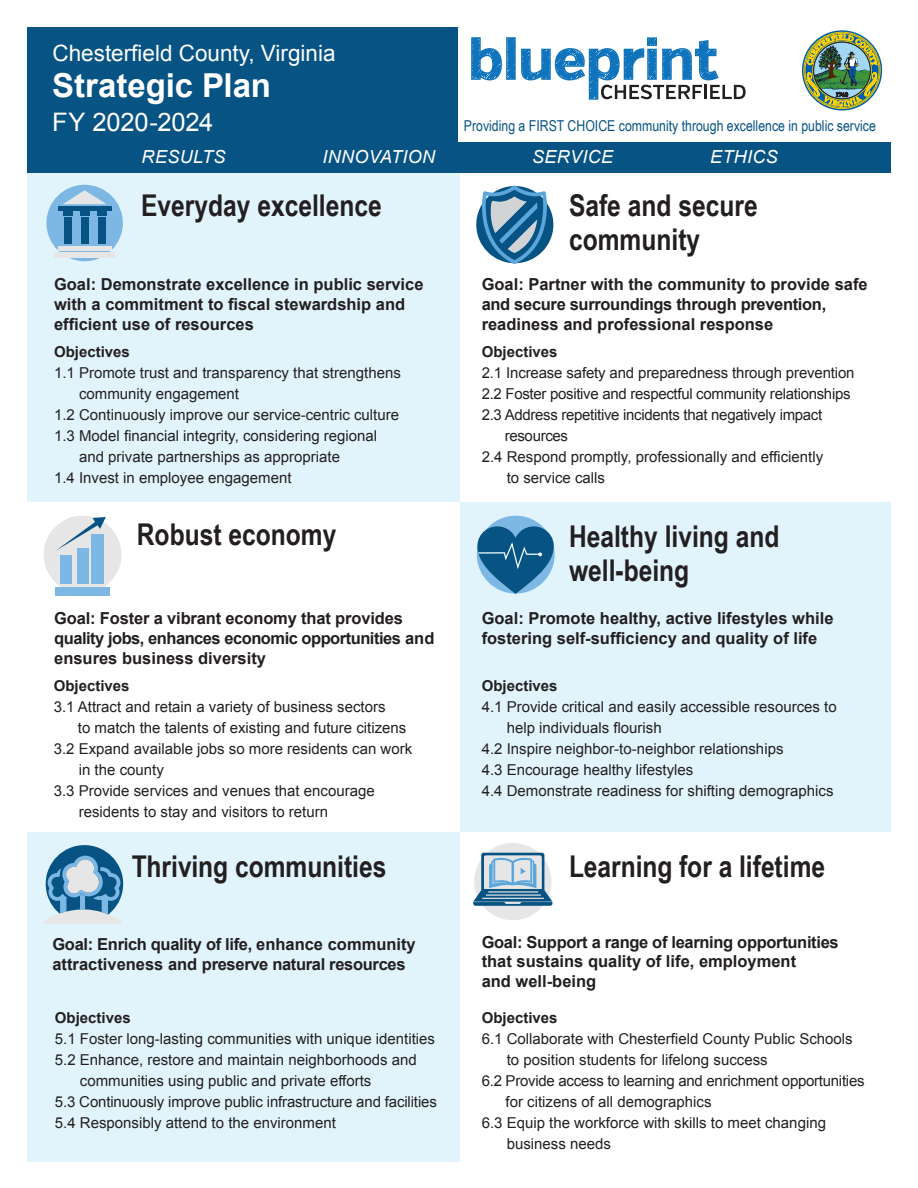
<style>
.page{position:relative;width:918px;height:1188px;background:#fff}
.page>*{position:absolute;margin:0;border:0;box-sizing:border-box;transform-origin:0 0}
.t1{font:700 33px "Arial";letter-spacing:-.005em;color:#fff}
.t2{font:700 30px/34.5px "Arial Narrow";color:#231f20}
.t3{font:25.5px "Arial";letter-spacing:-.005em;color:#fff}
.t4{font:22.5px "Arial";color:#fff}
.t5{font:italic 18px "Arial";letter-spacing:.02em;color:#fff}
.t6{font:700 16.5px/19.8px "Arial";color:#231f20}
.t7{font:700 16.5px/19.5px "Arial";letter-spacing:-.02em;color:#231f20}
.t8{font:15px/21px "Arial";color:#231f20}
.t9{font:15px/21px "Arial";letter-spacing:-.02em;color:#231f20}
.t10{font:15px "Arial Narrow";color:#075384}
.t11{font:700 15px "Arial";color:#231f20}
</style>
<div class="page">
<div style="left:27px;top:172px;width:432px;height:330px;background:#e1f4fc"></div>
<div style="left:27px;top:27px;width:431px;height:120px;background:#075384"></div>
<img style="left:802px;top:30px;width:80px;height:81px">
<svg style="left:471px;top:37px;width:275px;height:63px"></svg>
<div style="left:27px;top:142px;width:864px;height:30px;background:#075384"></div>
<div style="left:46px;top:185px;width:77px;height:76px;background:#7cb8e3;border-radius:50%"></div>
<div style="left:64px;top:217px;width:7px;height:27px;background:#075384"></div>
<hr style="left:63px;top:212px;width:10px;height:4px;background:#075384">
<div style="left:98px;top:217px;width:7px;height:27px;background:#075384"></div>
<hr style="left:97px;top:212px;width:10px;height:4px;background:#075384">
<div style="left:81px;top:217px;width:7px;height:27px;background:#075384"></div>
<hr style="left:80px;top:212px;width:10px;height:4px;background:#075384">
<hr style="left:58px;top:206px;width:53px;height:4px;background:#075384">
<hr style="left:58px;top:246px;width:53px;height:4px;background:#e6e6e6">
<div style="left:54px;top:252px;width:61px;height:5px;background:#e6e6e6"></div>
<svg style="left:63px;top:190px;width:43px;height:14px"></svg>
<div style="left:476px;top:186px;width:77px;height:77px;background:#075384;border-radius:50%"></div>
<svg style="left:482px;top:185px;width:65px;height:79px"></svg>
<div style="left:461px;top:502px;width:430px;height:330px;background:#e1f4fc"></div>
<div style="left:27px;top:832px;width:433px;height:330px;background:#e1f4fc"></div>
<div style="left:44px;top:516px;width:77px;height:78px;background:#e6e6e6;border-radius:50%"></div>
<div style="left:60px;top:555px;width:12px;height:29px;background:#7cb8e3"></div>
<div style="left:77px;top:548px;width:11px;height:36px;background:#7cb8e3"></div>
<div style="left:92px;top:535px;width:12px;height:49px;background:#7cb8e3"></div>
<div style="left:55px;top:587px;width:55px;height:8px;background:#7cb8e3"></div>
<svg style="left:56px;top:517px;width:50px;height:34px"></svg>
<div style="left:477px;top:516px;width:78px;height:78px;background:#7cb8e3;border-radius:50%"></div>
<svg style="left:476px;top:524px;width:79px;height:70px"></svg>
<div style="left:46px;top:845px;width:77px;height:78px;background:#075384;border-radius:50%"></div>
<svg style="left:44px;top:856px;width:78px;height:68px"></svg>
<div style="left:474px;top:843px;width:77px;height:77px;background:#e6e6e6;border-radius:50%"></div>
<svg style="left:473px;top:853px;width:79px;height:53px"></svg>
<p class="t4" style="left:53px;top:38px;width:285px">Chesterfield County, Virginia</p>
<p class="t1" style="left:52px;top:63px;width:220px">Strategic Plan</p>
<p class="t3" style="left:52px;top:106px;width:163px">FY 2020-2024</p>
<p class="t10" style="left:464px;top:115px;width:413px">Providing a FIRST CHOICE community through excellence in public service</p>
<p class="t5" style="left:142px;top:145px;width:85px">RESULTS</p>
<p class="t5" style="left:322px;top:145px;width:114px">INNOVATION</p>
<p class="t5" style="left:532px;top:145px;width:82px">SERVICE</p>
<p class="t5" style="left:710px;top:145px;width:69px">ETHICS</p>
<p class="t2" style="left:141px;top:187px;width:242px">Everyday excellence</p>
<p class="t2" style="left:569px;top:187px;width:190px">Safe and secure community</p>
<p class="t6" style="left:482px;top:275px;width:388px">Goal: Partner with the community to provide safe and secure surroundings through prevention, readiness and professional response</p>
<p class="t11" style="left:482px;top:342px;width:77px">Objectives</p>
<p class="t8" style="left:482px;top:362px;width:374px">2.1 Increase safety and preparedness through prevention</p>
<p class="t9" style="left:482px;top:383px;width:370px">2.2 Foster positive and respectful community relationships</p>
<p class="t9" style="left:505px;top:404px;width:319px;text-indent:-23px">2.3 Address repetitive incidents that negatively impact resources</p>
<p class="t8" style="left:507px;top:446px;width:318px;text-indent:-25px">2.4 Respond promptly, professionally and efficiently to service calls</p>
<p class="t6" style="left:54px;top:275px;width:371px">Goal: Demonstrate excellence in public service with a commitment to fiscal stewardship and efficient use of resources</p>
<p class="t11" style="left:54px;top:342px;width:77px">Objectives</p>
<p class="t8" style="left:79px;top:362px;width:323px;text-indent:-25px">1.1 Promote trust and transparency that strengthens community engagement</p>
<p class="t8" style="left:54px;top:404px;width:347px">1.2 Continuously improve our service-centric culture</p>
<p class="t8" style="left:79px;top:425px;width:300px;text-indent:-25px">1.3 Model financial integrity, considering regional and private partnerships as appropriate</p>
<p class="t8" style="left:54px;top:467px;width:239px">1.4 Invest in employee engagement</p>
<p class="t2" style="left:137px;top:516px;width:201px">Robust economy</p>
<p class="t2" style="left:569px;top:518px;width:212px">Healthy living and well-being</p>
<p class="t6" style="left:482px;top:609px;width:353px">Goal: Promote healthy, active lifestyles while fostering self-sufficiency and quality of life</p>
<p class="t11" style="left:482px;top:676px;width:77px">Objectives</p>
<p class="t8" style="left:507px;top:697px;width:332px;text-indent:-25px">4.1 Provide critical and easily accessible resources to help individuals flourish</p>
<p class="t8" style="left:482px;top:739px;width:303px">4.2 Inspire neighbor-to-neighbor relationships</p>
<p class="t8" style="left:482px;top:760px;width:213px">4.3 Encourage healthy lifestyles</p>
<p class="t8" style="left:482px;top:781px;width:353px">4.4 Demonstrate readiness for shifting demographics</p>
<p class="t6" style="left:54px;top:609px;width:382px">Goal: Foster a vibrant economy that provides quality jobs, enhances economic opportunities and ensures business diversity</p>
<p class="t11" style="left:54px;top:676px;width:77px">Objectives</p>
<p class="t8" style="left:78px;top:697px;width:330px;text-indent:-24px">3.1 Attract and retain a variety of business sectors<br>to match the talents of existing and future citizens</p>
<p class="t8" style="left:79px;top:739px;width:335px;text-indent:-25px">3.2 Expand available jobs so more residents can work in the county</p>
<p class="t8" style="left:79px;top:781px;width:297px;text-indent:-25px">3.3 Provide services and venues that encourage residents to stay and visitors to return</p>
<p class="t2" style="left:132px;top:847px;width:256px">Thriving communities</p>
<p class="t7" style="left:52px;top:935px;width:365px">Goal: Enrich quality of life, enhance community attractiveness and preserve natural resources</p>
<p class="t11" style="left:55px;top:1008px;width:77px">Objectives</p>
<p class="t8" style="left:55px;top:1028px;width:382px">5.1 Foster long-lasting communities with unique identities</p>
<p class="t8" style="left:80px;top:1049px;width:338px;text-indent:-25px">5.2 Enhance, restore and maintain neighborhoods and communities using public and private efforts</p>
<p class="t8" style="left:55px;top:1091px;width:383px">5.3 Continuously improve public infrastructure and facilities</p>
<p class="t8" style="left:55px;top:1112px;width:282px">5.4 Responsibly attend to the environment</p>
<p class="t2" style="left:569px;top:848px;width:258px">Learning for a lifetime</p>
<p class="t6" style="left:482px;top:933px;width:359px">Goal: Support a range of learning opportunities that sustains quality of life, employment<br>and well-being</p>
<p class="t11" style="left:482px;top:1008px;width:77px">Objectives</p>
<p class="t8" style="left:507px;top:1028px;width:347px;text-indent:-25px">6.1 Collaborate with Chesterfield County Public Schools to position students for lifelong success</p>
<p class="t9" style="left:506px;top:1070px;width:360px;text-indent:-24px">6.2 Provide access to learning and enrichment opportunities for citizens of all demographics</p>
<p class="t8" style="left:507px;top:1112px;width:321px;text-indent:-25px">6.3 Equip the workforce with skills to meet changing business needs</p>
</div>
